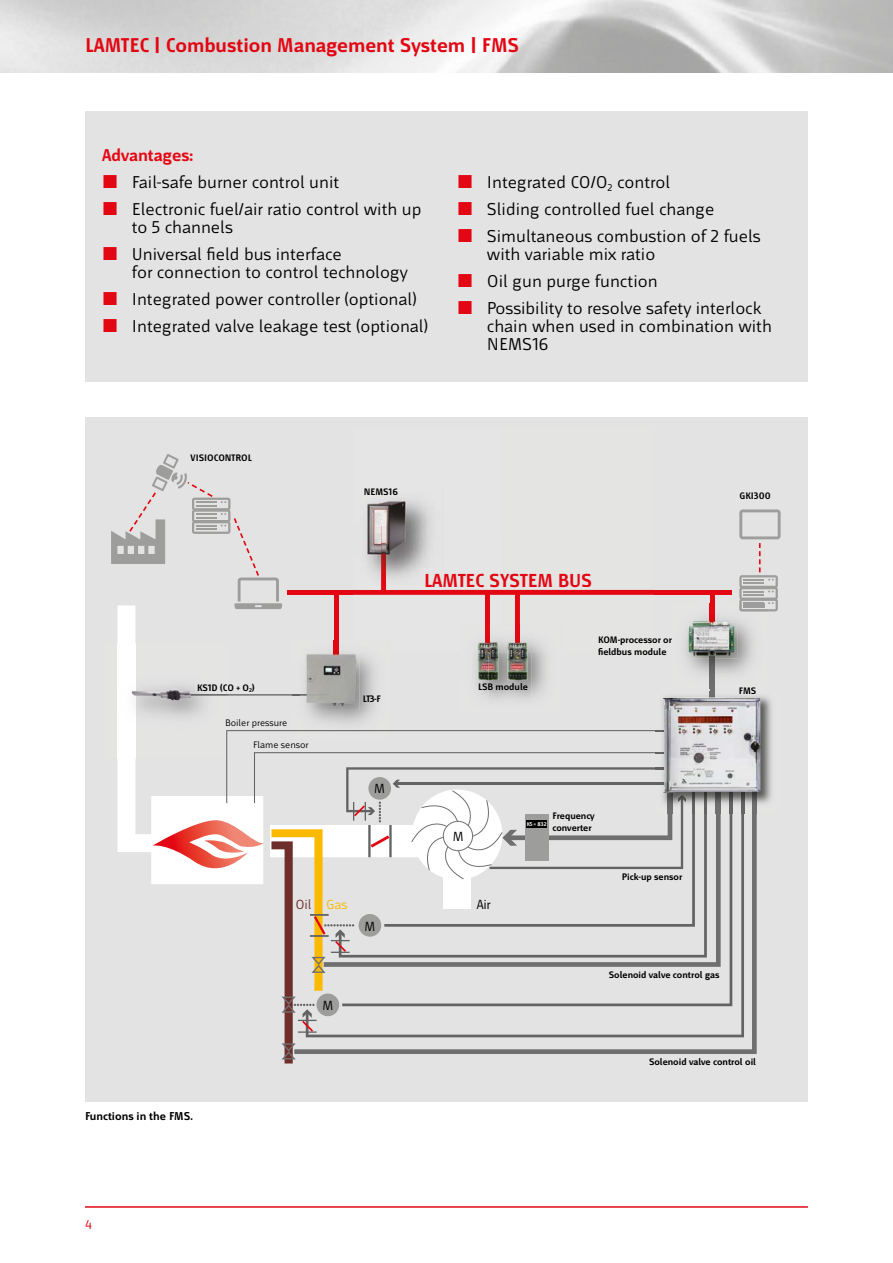
<style>
.page{position:relative;width:893px;height:1263px;background:#fff}
.page>*{position:absolute;margin:0;border:0;box-sizing:border-box;transform-origin:0 0}
.t1{font:700 21px "Mr Jones";color:#e30613}
.t2{font:700 19.8px "Mr Jones";color:#e30613}
.t3{font:18px/27px "Mr Jones";color:#000}
.t4{font:700 18px "Mr Jones";color:#e30613}
.t5{font:13.95px "Mr Jones";color:#000}
.t6{font:13.95px "Mr Jones";letter-spacing:-.02em;color:#6e2e2b}
.t7{font:13.5px "Mr Jones";color:#e30613}
.t8{font:700 12px "Mr Jones";color:#000}
.t9{font:700 9.9px/11.9px "Mr Jones";color:#000}
.t10{font:9.9px/21.8px "Mr Jones";color:#000}
.t11{font:700 5.7px "Mr Jones";color:#fff}
.s1{color:#fbba00}
</style>
<div class="page">
<hr style="left:85px;top:1206px;width:723px;height:2px;background:#e30613">
<div style="left:85px;top:417px;width:723px;height:684px;background:#e3e3e3"></div>
<svg style="left:111px;top:454px;width:670px;height:609px"></svg>
<img style="left:355px;top:487px;width:89px;height:103px">
<img style="left:381px;top:526px;width:5px;height:64px">
<img style="left:365px;top:488px;width:33px;height:7px">
<div style="left:85px;top:111px;width:723px;height:270px;background:#e3e3e3"></div>
<p class="t1" style="left:85px;top:33px;width:436px">LAMTEC | Combustion Management System | FMS</p>
<p class="t4" style="left:102px;top:145px;width:93px">Advantages:</p>
<p class="t3" style="left:132px;top:169px;width:291px">Fail-safe burner control unit<br>Electronic fuel/air ratio control with up</p>
<p class="t3" style="left:132px;top:214px;width:212px">to 5 channels<br>Universal field bus interface</p>
<p class="t3" style="left:132px;top:259px;width:298px">for connection to control technology<br>Integrated power controller (optional)<br>Integrated valve leakage test (optional)</p>
<p class="t9" style="left:191px;top:452px;width:63px">VISIOCONTROL</p>
<p class="t9" style="left:364px;top:486px;width:36px">NEMS16</p>
<p class="t3" style="left:487px;top:168px;width:275px">Integrated CO/O<sub>2</sub> control<br>Sliding controlled fuel change<br>Simultaneous combustion of 2 fuels</p>
<p class="t3" style="left:487px;top:240px;width:276px">with variable mix ratio<br>Oil gun purge function<br>Possibility to resolve safety interlock</p>
<p class="t3" style="left:487px;top:317px;width:286px;line-height:18px">chain when used in combination with<br>NEMS16</p>
<p class="t9" style="left:740px;top:490px;width:33px">GKI300</p>
<p class="t2" style="left:424px;top:569px;width:170px">LAMTEC SYSTEM BUS</p>
<p class="t9" style="left:197px;top:682px;width:59px">KS1D (CO + O<sub>2</sub>)</p>
<p class="t10" style="left:253px;top:712px;width:57px;text-indent:-28px">Boiler pressure<br>Flame sensor</p>
<p class="t9" style="left:363px;top:692px;width:19px">LT3-F</p>
<p class="t5" style="left:374px;top:781px;width:12px">M</p>
<p class="t9" style="left:478px;top:681px;width:51px">LSB module</p>
<p class="t9" style="left:598px;top:634px;width:75px">KOM-processor or fieldbus module</p>
<p class="t5" style="left:453px;top:828px;width:12px">M</p>
<p class="t11" style="left:527px;top:821px;width:21px">K5 = 832</p>
<p class="t9" style="left:552px;top:810px;width:44px">Frequency converter</p>
<p class="t9" style="left:622px;top:871px;width:62px">Pick-up sensor</p>
<p class="t6" style="left:296px;top:897px;width:53px">Oil <span class="s1">Gas</span></p>
<p class="t5" style="left:477px;top:897px;width:15px">Air</p>
<p class="t5" style="left:322px;top:998px;width:12px">M</p>
<p class="t5" style="left:364px;top:918px;width:12px">M</p>
<p class="t9" style="left:609px;top:969px;width:112px">Solenoid valve control gas</p>
<p class="t9" style="left:739px;top:684px;width:19px">FMS</p>
<p class="t8" style="left:85px;top:1109px;width:109px">Functions in the FMS.</p>
<p class="t7" style="left:85px;top:1217px;width:8px">4</p>
<p class="t9" style="left:649px;top:1056px;width:109px">Solenoid valve control oil</p>
</div>
